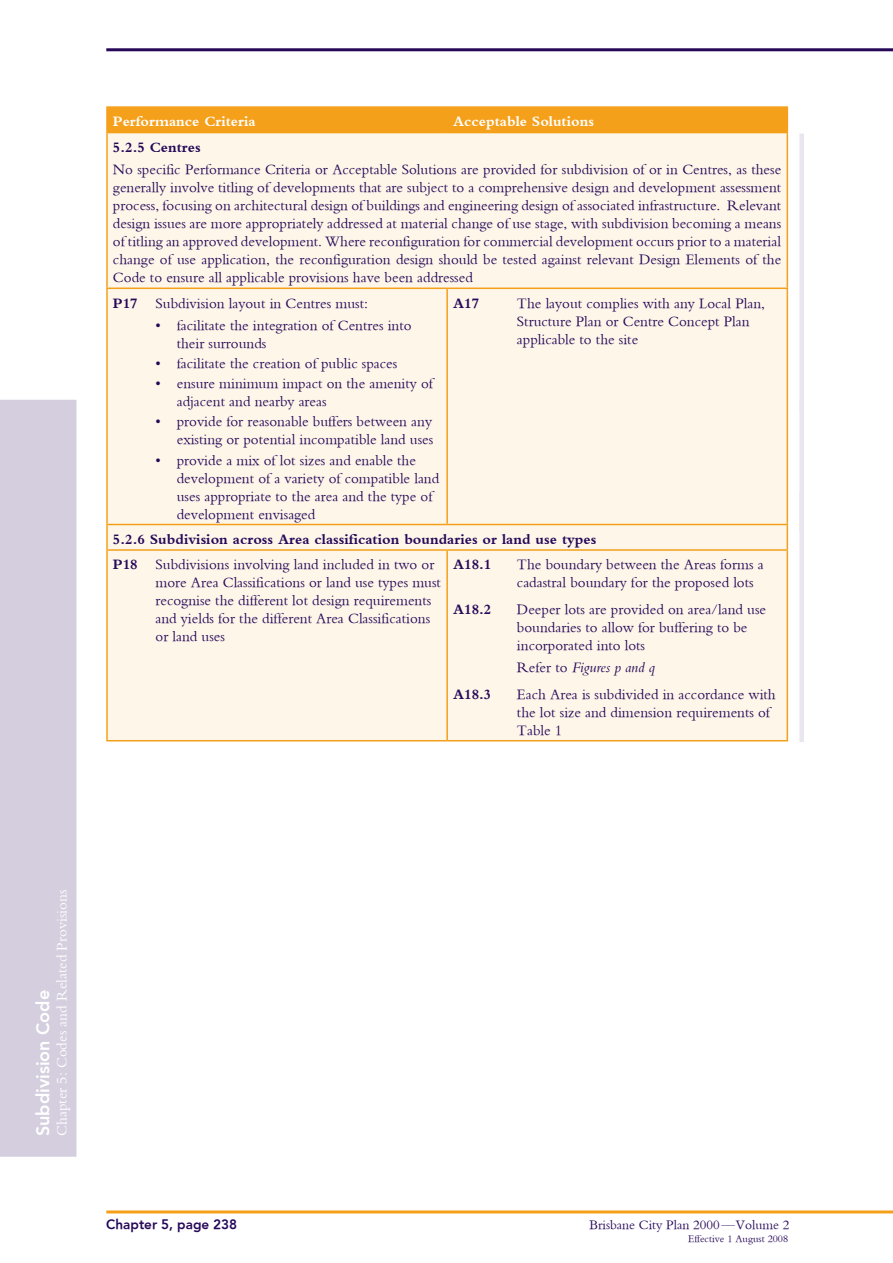
<style>
.page{position:relative;width:893px;height:1263px;background:#fff}
.page>*{position:absolute;margin:0;border:0;box-sizing:border-box;transform-origin:0 0}
.t1{font:800 18px "H Avenir";color:#fff}
.t2{font:15px/18px "Bembo";color:#260859}
.t3{font:700 15px/25.8px "Bembo";color:#260859}
.t4{font:700 15px "Bembo";color:#fff}
.t5{font:15px "Bembo";color:#fff}
.t6{font:italic 15px "Bembo";color:#260859}
.t7{font:13.5px "Bembo";color:#260859}
.t8{font:800 13.5px "H Avenir";color:#260859}
.t9{font:10.5px "Bembo";color:#260859}
.s1{font-weight:700}
.s2{font-weight:400}
.s3{font-style:normal}
</style>
<div class="page">
<div style="left:0;top:400px;width:77px;height:757px;background:#d4cede"></div>
<hr style="left:106px;top:1210px;width:787px;height:3px;background:#f5a01a">
<hr style="left:106px;top:48px;width:787px;height:3px;background:#260859">
<div style="left:108px;top:133px;width:679px;height:607px;background:#fef6e8"></div>
<hr style="left:106px;top:106px;width:341px;height:2px;background:#f5a01a">
<hr style="left:106px;top:108px;width:2px;height:24px;background:#f5a01a">
<hr style="left:447px;top:106px;width:341px;height:2px;background:#f5a01a">
<div style="left:108px;top:107px;width:680px;height:25px;background:#f5a01a"></div>
<hr style="left:106px;top:132px;width:341px;height:1px;background:#f5a01a">
<hr style="left:106px;top:133px;width:2px;height:155px;background:#f5a01a">
<hr style="left:447px;top:132px;width:341px;height:1px;background:#f5a01a">
<hr style="left:787px;top:133px;width:1px;height:155px;background:#f5a01a">
<hr style="left:106px;top:288px;width:341px;height:1px;background:#f5a01a">
<hr style="left:106px;top:289px;width:2px;height:235px;background:#f5a01a">
<hr style="left:447px;top:288px;width:341px;height:1px;background:#f5a01a">
<hr style="left:446px;top:289px;width:2px;height:235px;background:#f5a01a">
<hr style="left:787px;top:289px;width:1px;height:235px;background:#f5a01a">
<hr style="left:106px;top:524px;width:341px;height:1px;background:#f5a01a">
<hr style="left:106px;top:525px;width:2px;height:24px;background:#f5a01a">
<hr style="left:447px;top:524px;width:341px;height:1px;background:#f5a01a">
<svg style="left:787px;top:525px;width:1px;height:24px"></svg>
<hr style="left:106px;top:549px;width:341px;height:2px;background:#f5a01a">
<hr style="left:106px;top:551px;width:2px;height:189px;background:#f5a01a">
<hr style="left:447px;top:549px;width:341px;height:2px;background:#f5a01a">
<hr style="left:446px;top:551px;width:2px;height:189px;background:#f5a01a">
<hr style="left:787px;top:551px;width:1px;height:189px;background:#f5a01a">
<hr style="left:106px;top:740px;width:341px;height:1px;background:#f5a01a">
<hr style="left:447px;top:740px;width:341px;height:1px;background:#f5a01a">
<div style="left:799px;top:134px;width:5px;height:608px;background:#e9e6ee"></div>
<p class="t4" style="left:113px;top:113px;width:144px">Performance Criteria</p>
<p class="t4" style="left:453px;top:113px;width:142px">Acceptable Solutions</p>
<p class="t3" style="left:113px;top:134px;width:89px">5.2.5 Centres</p>
<p class="t2" style="left:113px;top:160px;width:670px;text-align:justify">No specific Performance Criteria or Acceptable Solutions are provided for subdivision of or in Centres, as these generally involve titling of developments that are subject to a comprehensive design and development assessment process, focusing on architectural design of buildings and engineering design of associated infrastructure. Relevant design issues are more appropriately addressed at material change of use stage, with subdivision becoming a means of titling an approved development. Where reconfiguration for commercial development occurs prior to a material change of use application, the reconfiguration design should be tested against relevant Design Elements of the Code to ensure all applicable provisions have been addressed</p>
<p class="t2" style="left:113px;top:294px;width:257px"><span class="s1">P17</span> Subdivision layout in Centres must:</p>
<p class="t2" style="left:177px;top:316px;width:236px;text-indent:-21px">• facilitate the integration of Centres into their surrounds</p>
<p class="t2" style="left:156px;top:354px;width:243px">• facilitate the creation of public spaces</p>
<p class="t2" style="left:177px;top:374px;width:258px;text-indent:-21px">• ensure minimum impact on the amenity of adjacent and nearby areas</p>
<p class="t2" style="left:156px;top:412px;width:279px;text-align:right">• provide for reasonable buffers between any existing or potential incompatible land uses</p>
<p class="t2" style="left:177px;top:450px;width:264px;text-indent:-21px">• provide a mix of lot sizes and enable the development of a variety of compatible land uses appropriate to the area and the type of development envisaged</p>
<p class="t3" style="left:453px;top:290px;width:28px">A17</p>
<p class="t2" style="left:517px;top:294px;width:250px">The layout complies with any Local Plan,<br>Structure Plan or Centre Concept Plan applicable to the site</p>
<p class="t3" style="left:113px;top:526px;width:485px">5.2.6 Subdivision across Area classification boundaries or land use types<br>P18 <span class="s2">Subdivisions involving land included in two or</span></p>
<p class="t2" style="left:156px;top:573px;width:287px">more Area Classifications or land use types must recognise the different lot design requirements and yields for the different Area Classifications or land uses</p>
<p class="t3" style="left:453px;top:552px;width:40px">A18.1</p>
<p class="t2" style="left:517px;top:555px;width:248px">The boundary between the Areas forms a cadastral boundary for the proposed lots</p>
<p class="t3" style="left:453px;top:596px;width:40px">A18.2</p>
<p class="t2" style="left:517px;top:600px;width:251px">Deeper lots are provided on area/land use boundaries to allow for buffering to be incorporated into lots</p>
<p class="t6" style="left:517px;top:659px;width:140px"><span class="s3">Refer to</span> Figures p and q</p>
<p class="t3" style="left:453px;top:681px;width:40px">A18.3</p>
<p class="t2" style="left:517px;top:685px;width:260px">Each Area is subdivided in accordance with the lot size and dimension requirements of<br>Table 1</p>
<p class="t5" style="left:53px;top:1136px;width:248px;rotate:-90deg">Chapter 5: Codes and Related Provisions</p>
<p class="t1" style="left:32px;top:1136px;width:148px;rotate:-90deg">Subdivision Code</p>
<p class="t8" style="left:106px;top:1216px;width:132px">Chapter 5, page 238</p>
<p class="t7" style="left:589px;top:1217px;width:201px">Brisbane City Plan 2000—Volume 2</p>
<p class="t9" style="left:688px;top:1232px;width:102px">Effective 1 August 2008</p>
</div>
